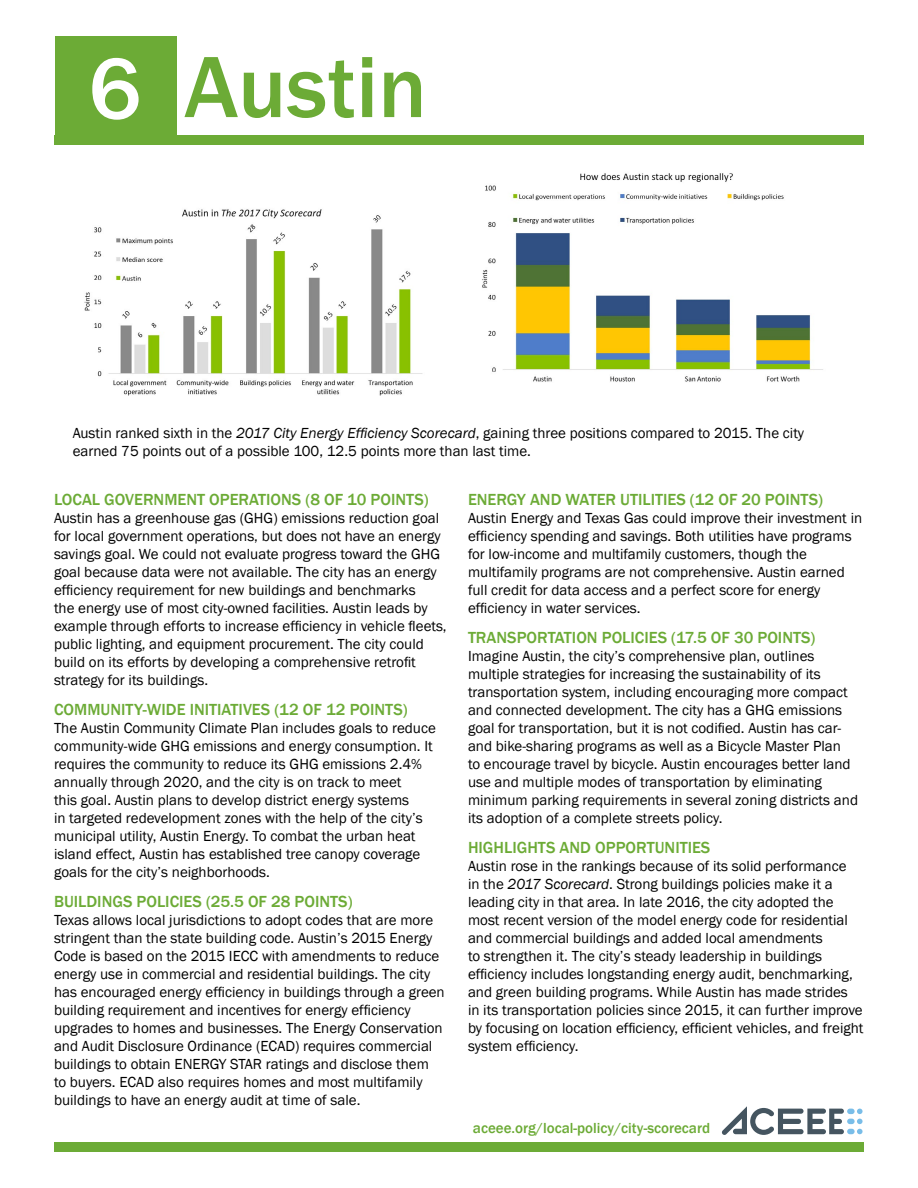
<style>
.page{position:relative;width:918px;height:1188px;background:#fff}
.page>*{position:absolute;margin:0;border:0;box-sizing:border-box;transform-origin:0 0}
.t1{font:500 90px "Franklin Gothic";color:#6cab36}
.t2{font:500 16.5px "Franklin Gothic";color:#6cab36}
.t3{font:15px/18px "Franklin Gothic";color:#000}
.t4{font:500 15px "Franklin Gothic";color:#6cab36}
.s1{color:#fff}
.s2{font-style:italic}
</style>
<div class="page">
<div style="left:55px;top:36px;width:121px;height:100px;background:#6cab36"></div>
<div style="left:55px;top:135px;width:809px;height:9px;background:#6cab36"></div>
<div style="left:54px;top:1143px;width:810px;height:9px;background:#6cab36"></div>
<img style="left:84px;top:209px;width:339px;height:187px">
<img style="left:482px;top:173px;width:341px;height:209px">
<div style="left:847px;top:1109px;width:8px;height:5px;background:#79bde8;border-radius:3px"></div>
<div style="left:847px;top:1119px;width:8px;height:5px;background:#79bde8;border-radius:3px"></div>
<div style="left:847px;top:1129px;width:8px;height:5px;background:#79bde8;border-radius:3px"></div>
<svg style="left:857px;top:1109px;width:6px;height:25px"></svg>
<svg style="left:722px;top:1106px;width:122px;height:29px"></svg>
<h1 class="t1" style="left:89px;top:31px;width:340px"><span class="s1">6</span> Austin</h1>
<p class="t3" style="left:73px;top:424px;width:733px">Austin ranked sixth in the <span class="s2">2017 City Energy Efficiency Scorecard</span>, gaining three positions compared to 2015. The city earned 75 points out of a possible 100, 12.5 points more than last time.</p>
<p class="t2" style="left:54px;top:489px;width:376px">LOCAL GOVERNMENT OPERATIONS (8 OF 10 POINTS)</p>
<p class="t3" style="left:54px;top:509px;width:394px">Austin has a greenhouse gas (GHG) emissions reduction goal for local government operations, but does not have an energy savings goal. We could not evaluate progress toward the GHG goal because data were not available. The city has an energy efficiency requirement for new buildings and benchmarks<br>the energy use of most city-owned facilities. Austin leads by example through efforts to increase efficiency in vehicle fleets, public lighting, and equipment procurement. The city could build on its efforts by developing a comprehensive retrofit strategy for its buildings.</p>
<p class="t2" style="left:54px;top:699px;width:355px">COMMUNITY-WIDE INITIATIVES (12 OF 12 POINTS)</p>
<p class="t3" style="left:54px;top:719px;width:383px">The Austin Community Climate Plan includes goals to reduce community-wide GHG emissions and energy consumption. It requires the community to reduce its GHG emissions 2.4% annually through 2020, and the city is on track to meet<br>this goal. Austin plans to develop district energy systems<br>in targeted redevelopment zones with the help of the city’s municipal utility, Austin Energy. To combat the urban heat island effect, Austin has established tree canopy coverage goals for the city’s neighborhoods.</p>
<p class="t2" style="left:54px;top:891px;width:300px">BUILDINGS POLICIES (25.5 OF 28 POINTS)</p>
<p class="t3" style="left:54px;top:911px;width:392px">Texas allows local jurisdictions to adopt codes that are more stringent than the state building code. Austin’s 2015 Energy Code is based on the 2015 IECC with amendments to reduce energy use in commercial and residential buildings. The city has encouraged energy efficiency in buildings through a green building requirement and incentives for energy efficiency upgrades to homes and businesses. The Energy Conservation and Audit Disclosure Ordinance (ECAD) requires commercial buildings to obtain ENERGY STAR ratings and disclose them to buyers. ECAD also requires homes and most multifamily buildings to have an energy audit at time of sale.</p>
<p class="t2" style="left:468px;top:489px;width:356px">ENERGY AND WATER UTILITIES (12 OF 20 POINTS)</p>
<p class="t3" style="left:468px;top:509px;width:396px">Austin Energy and Texas Gas could improve their investment in efficiency spending and savings. Both utilities have programs for low-income and multifamily customers, though the multifamily programs are not comprehensive. Austin earned full credit for data access and a perfect score for energy efficiency in water services.</p>
<p class="t2" style="left:468px;top:627px;width:349px">TRANSPORTATION POLICIES (17.5 OF 30 POINTS)</p>
<p class="t3" style="left:468px;top:647px;width:392px">Imagine Austin, the city’s comprehensive plan, outlines multiple strategies for increasing the sustainability of its transportation system, including encouraging more compact and connected development. The city has a GHG emissions goal for transportation, but it is not codified. Austin has car&shy;and bike-sharing programs as well as a Bicycle Master Plan<br>to encourage travel by bicycle. Austin encourages better land use and multiple modes of transportation by eliminating minimum parking requirements in several zoning districts and its adoption of a complete streets policy.</p>
<p class="t2" style="left:468px;top:837px;width:244px">HIGHLIGHTS AND OPPORTUNITIES</p>
<p class="t3" style="left:468px;top:857px;width:397px">Austin rose in the rankings because of its solid performance<br>in the <span class="s2">2017 Scorecard</span>. Strong buildings policies make it a leading city in that area. In late 2016, the city adopted the most recent version of the model energy code for residential and commercial buildings and added local amendments<br>to strengthen it. The city’s steady leadership in buildings efficiency includes longstanding energy audit, benchmarking, and green building programs. While Austin has made strides<br>in its transportation policies since 2015, it can further improve by focusing on location efficiency, efficient vehicles, and freight system efficiency.</p>
<p class="t4" style="left:473px;top:1119px;width:239px">aceee.org/local-policy/city-scorecard</p>
</div>
